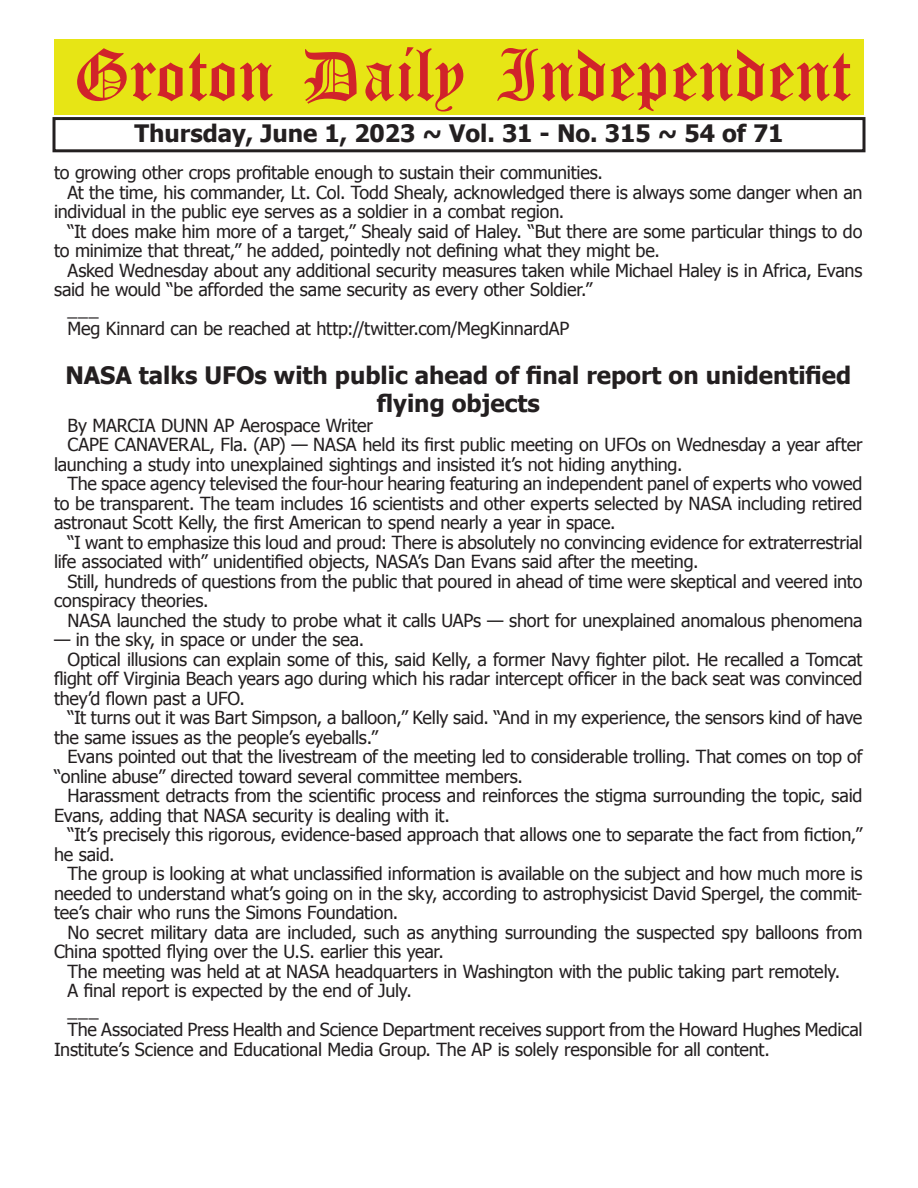
<style>
.page{position:relative;width:918px;height:1188px;background:#fff}
.page>*{position:absolute;margin:0;border:0;box-sizing:border-box;transform-origin:0 0}
.t1{font:54px "Old English Five";color:#d1232a}
.t2{font:700 24px/28.8px "Tahoma";color:#231f20;text-align:center}
.t3{font:18px "Tahoma";letter-spacing:-.01em;color:#231f20}
</style>
<div class="page">
<div style="left:52px;top:117px;width:814px;height:35px;border:3px solid #231f20"></div>
<div style="left:54px;top:40px;width:810px;height:75px;background:#e7e515"></div>
<h1 class="t1" style="left:73px;top:50px;width:779px">Groton Daily Independent</h1>
<h2 class="t2" style="left:135px;top:117px;width:651px">Thursday, June 1, 2023 ~ Vol. 31 - No. 315 ~ 54 of 71</h2>
<p class="t3" style="left:54px;top:161px;width:551px">to growing other crops profitable enough to sustain their communities.</p>
<p class="t3" style="left:68px;top:180px;width:797px">At the time, his commander, Lt. Col. Todd Shealy, acknowledged there is always some danger when an</p>
<p class="t3" style="left:54px;top:200px;width:512px">individual in the public eye serves as a soldier in a combat region.</p>
<p class="t3" style="left:68px;top:219px;width:796px">“It does make him more of a target,” Shealy said of Haley. “But there are some particular things to do</p>
<p class="t3" style="left:54px;top:239px;width:607px">to minimize that threat,” he added, pointedly not defining what they might be.</p>
<p class="t3" style="left:68px;top:258px;width:796px">Asked Wednesday about any additional security measures taken while Michael Haley is in Africa, Evans</p>
<p class="t3" style="left:54px;top:278px;width:540px">said he would “be afforded the same security as every other Soldier.”</p>
<p class="t3" style="left:68px;top:297px;width:33px">___</p>
<p class="t3" style="left:68px;top:317px;width:504px">Meg Kinnard can be reached at http://twitter.com/MegKinnardAP</p>
<h2 class="t2" style="left:65px;top:359px;width:787px">NASA talks UFOs with public ahead of final report on unidentified flying objects</h2>
<p class="t3" style="left:68px;top:413px;width:307px">By MARCIA DUNN AP Aerospace Writer</p>
<p class="t3" style="left:68px;top:433px;width:797px">CAPE CANAVERAL, Fla. (AP) — NASA held its first public meeting on UFOs on Wednesday a year after</p>
<p class="t3" style="left:54px;top:452px;width:630px">launching a study into unexplained sightings and insisted it’s not hiding anything.</p>
<p class="t3" style="left:68px;top:472px;width:796px">The space agency televised the four-hour hearing featuring an independent panel of experts who vowed</p>
<p class="t3" style="left:54px;top:491px;width:810px">to be transparent. The team includes 16 scientists and other experts selected by NASA including retired</p>
<p class="t3" style="left:54px;top:511px;width:563px">astronaut Scott Kelly, the first American to spend nearly a year in space.</p>
<p class="t3" style="left:68px;top:530px;width:797px">“I want to emphasize this loud and proud: There is absolutely no convincing evidence for extraterrestrial</p>
<p class="t3" style="left:54px;top:550px;width:646px">life associated with” unidentified objects, NASA’s Dan Evans said after the meeting.</p>
<p class="t3" style="left:68px;top:569px;width:796px">Still, hundreds of questions from the public that poured in ahead of time were skeptical and veered into</p>
<p class="t3" style="left:54px;top:589px;width:156px">conspiracy theories.</p>
<p class="t3" style="left:68px;top:608px;width:797px">NASA launched the study to probe what it calls UAPs — short for unexplained anomalous phenomena</p>
<p class="t3" style="left:54px;top:628px;width:312px">— in the sky, in space or under the sea.</p>
<p class="t3" style="left:68px;top:647px;width:796px">Optical illusions can explain some of this, said Kelly, a former Navy fighter pilot. He recalled a Tomcat</p>
<p class="t3" style="left:54px;top:667px;width:810px">flight off Virginia Beach years ago during which his radar intercept officer in the back seat was convinced</p>
<p class="t3" style="left:54px;top:686px;width:192px">they’d flown past a UFO.</p>
<p class="t3" style="left:68px;top:706px;width:796px">“It turns out it was Bart Simpson, a balloon,” Kelly said. “And in my experience, the sensors kind of have</p>
<p class="t3" style="left:54px;top:725px;width:326px">the same issues as the people’s eyeballs.”</p>
<p class="t3" style="left:68px;top:745px;width:796px">Evans pointed out that the livestream of the meeting led to considerable trolling. That comes on top of</p>
<p class="t3" style="left:54px;top:764px;width:471px">“online abuse” directed toward several committee members.</p>
<p class="t3" style="left:68px;top:784px;width:797px">Harassment detracts from the scientific process and reinforces the stigma surrounding the topic, said</p>
<p class="t3" style="left:54px;top:803px;width:397px">Evans, adding that NASA security is dealing with it.</p>
<p class="t3" style="left:68px;top:823px;width:796px">“It’s precisely this rigorous, evidence-based approach that allows one to separate the fact from fiction,”</p>
<p class="t3" style="left:54px;top:842px;width:62px">he said.</p>
<p class="t3" style="left:68px;top:862px;width:796px">The group is looking at what unclassified information is available on the subject and how much more is</p>
<p class="t3" style="left:54px;top:881px;width:810px">needed to understand what’s going on in the sky, according to astrophysicist David Spergel, the commit-</p>
<p class="t3" style="left:54px;top:901px;width:346px">tee’s chair who runs the Simons Foundation.</p>
<p class="t3" style="left:68px;top:920px;width:797px">No secret military data are included, such as anything surrounding the suspected spy balloons from</p>
<p class="t3" style="left:54px;top:940px;width:391px">China spotted flying over the U.S. earlier this year.</p>
<p class="t3" style="left:68px;top:959px;width:774px">The meeting was held at at NASA headquarters in Washington with the public taking part remotely.</p>
<p class="t3" style="left:68px;top:979px;width:346px">A final report is expected by the end of July.</p>
<p class="t3" style="left:68px;top:998px;width:33px">___</p>
<p class="t3" style="left:68px;top:1018px;width:797px">The Associated Press Health and Science Department receives support from the Howard Hughes Medical</p>
<p class="t3" style="left:54px;top:1037px;width:717px">Institute’s Science and Educational Media Group. The AP is solely responsible for all content.</p>
</div>
